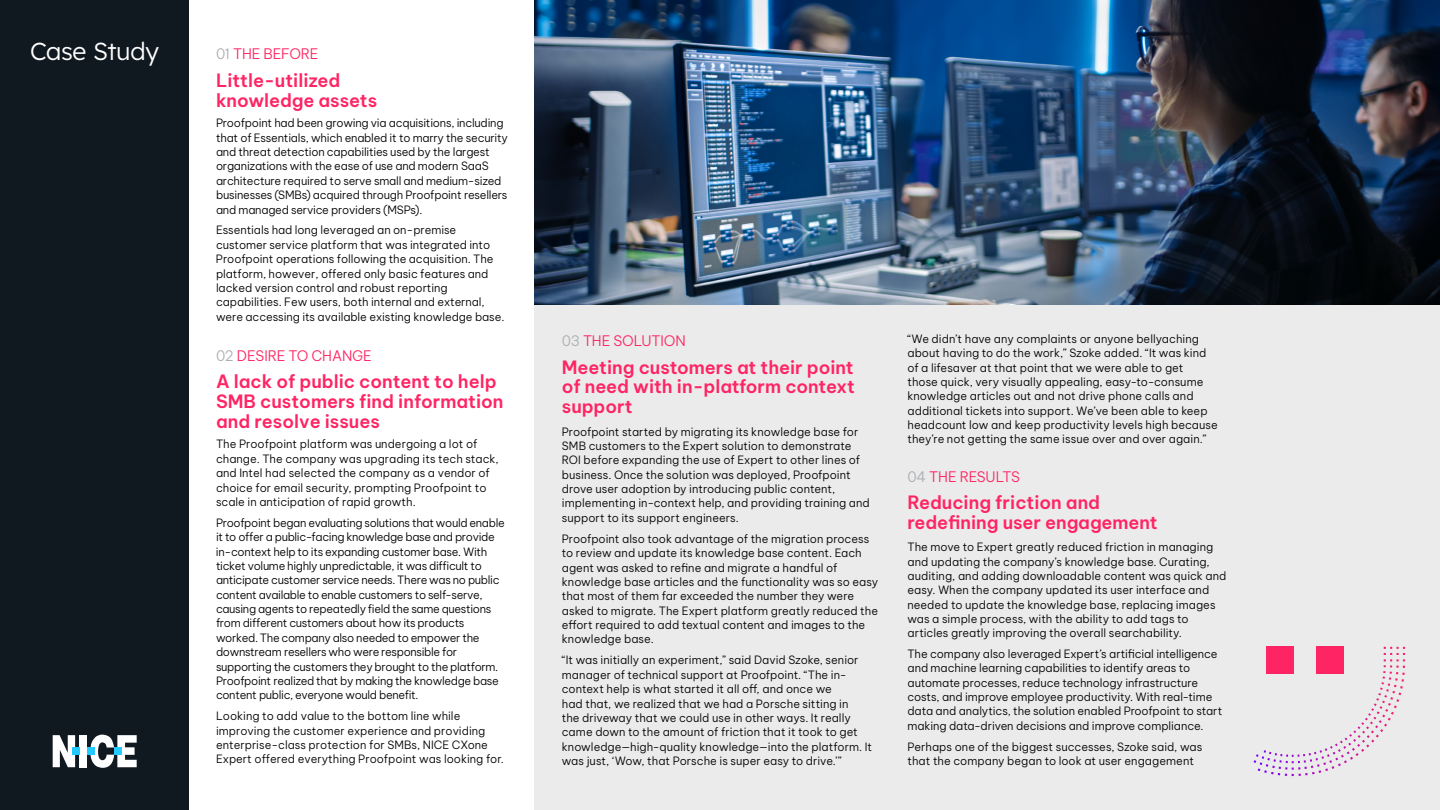
<style>
.page{position:relative;width:1440px;height:810px;background:#fff}
.page>*{position:absolute;margin:0;border:0;box-sizing:border-box;transform-origin:0 0}
.t1{font:300 24.67px "Lexend";letter-spacing:-.015em;color:#fff}
.t2{font:600 18px/19.6px "Be Vietnam Pro";color:#ff2463}
.t3{font:300 14.25px "Be Vietnam Pro";letter-spacing:-.01em;color:#ff2463}
.t4{font:300 11.25px/14.4px "Be Vietnam Pro";letter-spacing:-.005em;color:#000}
.t5{font:300 11.25px/14.4px "Be Vietnam Pro";letter-spacing:-.03em;color:#000}
.s1{color:#abaeb1}
</style>
<div class="page">
<div style="left:535px;top:0;width:905px;height:810px;background:#ebebeb"></div>
<img style="left:535px;top:0;width:905px;height:304px">
<div style="left:0;top:0;width:189px;height:810px;background:#101820"></div>
<svg style="left:90px;top:735px;width:47px;height:33px"></svg>
<div style="left:80px;top:735px;width:7px;height:32px;background:#fff"></div>
<svg style="left:53px;top:735px;width:22px;height:32px"></svg>
<div style="left:114px;top:748px;width:7px;height:7px;background:#23c9ff"></div>
<div style="left:87px;top:748px;width:7px;height:7px;background:#23c9ff"></div>
<div style="left:73px;top:748px;width:7px;height:7px;background:#23c9ff"></div>
<div style="left:1267px;top:647px;width:27px;height:27px;background:#ff2463"></div>
<div style="left:1316px;top:647px;width:27px;height:27px;background:#ff2463"></div>
<svg style="left:1358px;top:647px;width:47px;height:85px"></svg>
<h1 class="t1" style="left:30px;top:33px;width:130px">Case Study</h1>
<p class="t3" style="left:216px;top:42px;width:104px"><span class="s1">01</span> THE BEFORE</p>
<h2 class="t2" style="left:216px;top:69px;width:163px">Little-utilized knowledge assets</h2>
<p class="t4" style="left:216px;top:115px;width:293px">Proofpoint had been growing via acquisitions, including that of Essentials, which enabled it to marry the security and threat detection capabilities used by the largest organizations with the ease of use and modern SaaS architecture required to serve small and medium-sized businesses (SMBs) acquired through Proofpoint resellers and managed service providers (MSPs).</p>
<p class="t4" style="left:216px;top:222px;width:290px">Essentials had long leveraged an on-premise customer service platform that was integrated into Proofpoint operations following the acquisition. The platform, however, offered only basic features and lacked version control and robust reporting capabilities. Few users, both internal and external, were accessing its available existing knowledge base.</p>
<p class="t3" style="left:216px;top:344px;width:157px"><span class="s1">02</span> DESIRE TO CHANGE</p>
<h2 class="t2" style="left:216px;top:370px;width:289px">A lack of public content to help<br>SMB customers find information and resolve issues</h2>
<p class="t4" style="left:216px;top:436px;width:284px">The Proofpoint platform was undergoing a lot of change. The company was upgrading its tech stack, and Intel had selected the company as a vendor of choice for email security, prompting Proofpoint to scale in anticipation of rapid growth.</p>
<p class="t5" style="left:216px;top:514px;width:290px">Proofpoint began evaluating solutions that would enable it to offer a public-facing knowledge base and provide in-context help to its expanding customer base. With ticket volume highly unpredictable, it was difficult to anticipate customer service needs. There was no public content available to enable customers to self-serve, causing agents to repeatedly field the same questions from different customers about how its products worked. The company also needed to empower the downstream resellers who were responsible for supporting the customers they brought to the platform.<br>Proofpoint realized that by making the knowledge base content public, everyone would benefit.</p>
<p class="t4" style="left:216px;top:708px;width:289px">Looking to add value to the bottom line while improving the customer experience and providing enterprise-class protection for SMBs, NICE CXone Expert offered everything Proofpoint was looking for.</p>
<p class="t3" style="left:562px;top:329px;width:125px"><span class="s1">03</span> THE SOLUTION</p>
<h2 class="t2" style="left:562px;top:355px;width:295px;text-align:justify">Meeting customers at their point of need with in-platform context support</h2>
<p class="t4" style="left:562px;top:423px;width:310px">Proofpoint started by migrating its knowledge base for SMB customers to the Expert solution to demonstrate ROI before expanding the use of Expert to other lines of business. Once the solution was deployed, Proofpoint drove user adoption by introducing public content, implementing in-context help, and providing training and support to its support engineers.</p>
<p class="t4" style="left:562px;top:530px;width:318px">Proofpoint also took advantage of the migration process to review and update its knowledge base content. Each agent was asked to refine and migrate a handful of knowledge base articles and the functionality was so easy that most of them far exceeded the number they were asked to migrate. The Expert platform greatly reduced the effort required to add textual content and images to the knowledge base.</p>
<p class="t4" style="left:562px;top:652px;width:312px">“It was initially an experiment,” said David Szoke, senior manager of technical support at Proofpoint. “The in&shy;context help is what started it all off, and once we<br>had that, we realized that we had a Porsche sitting in<br>the driveway that we could use in other ways. It really came down to the amount of friction that it took to get knowledge—high-quality knowledge—into the platform. It was just, ‘Wow, that Porsche is super easy to drive.’”</p>
<p class="t4" style="left:908px;top:331px;width:312px">“We didn’t have any complaints or anyone bellyaching about having to do the work,” Szoke added. “It was kind of a lifesaver at that point that we were able to get<br>those quick, very visually appealing, easy-to-consume knowledge articles out and not drive phone calls and additional tickets into support. We’ve been able to keep headcount low and keep productivity levels high because they’re not getting the same issue over and over again.”</p>
<p class="t3" style="left:908px;top:465px;width:114px"><span class="s1">04</span> THE RESULTS</p>
<h2 class="t2" style="left:908px;top:491px;width:252px">Reducing friction and redefining user engagement</h2>
<p class="t4" style="left:908px;top:539px;width:321px">The move to Expert greatly reduced friction in managing and updating the company’s knowledge base. Curating, auditing, and adding downloadable content was quick and easy. When the company updated its user interface and needed to update the knowledge base, replacing images was a simple process, with the ability to add tags to articles greatly improving the overall searchability.</p>
<p class="t4" style="left:908px;top:646px;width:316px">The company also leveraged Expert’s artificial intelligence and machine learning capabilities to identify areas to automate processes, reduce technology infrastructure costs, and improve employee productivity. With real-time data and analytics, the solution enabled Proofpoint to start making data-driven decisions and improve compliance.</p>
<p class="t4" style="left:908px;top:738px;width:296px">Perhaps one of the biggest successes, Szoke said, was that the company began to look at user engagement</p>
</div>
